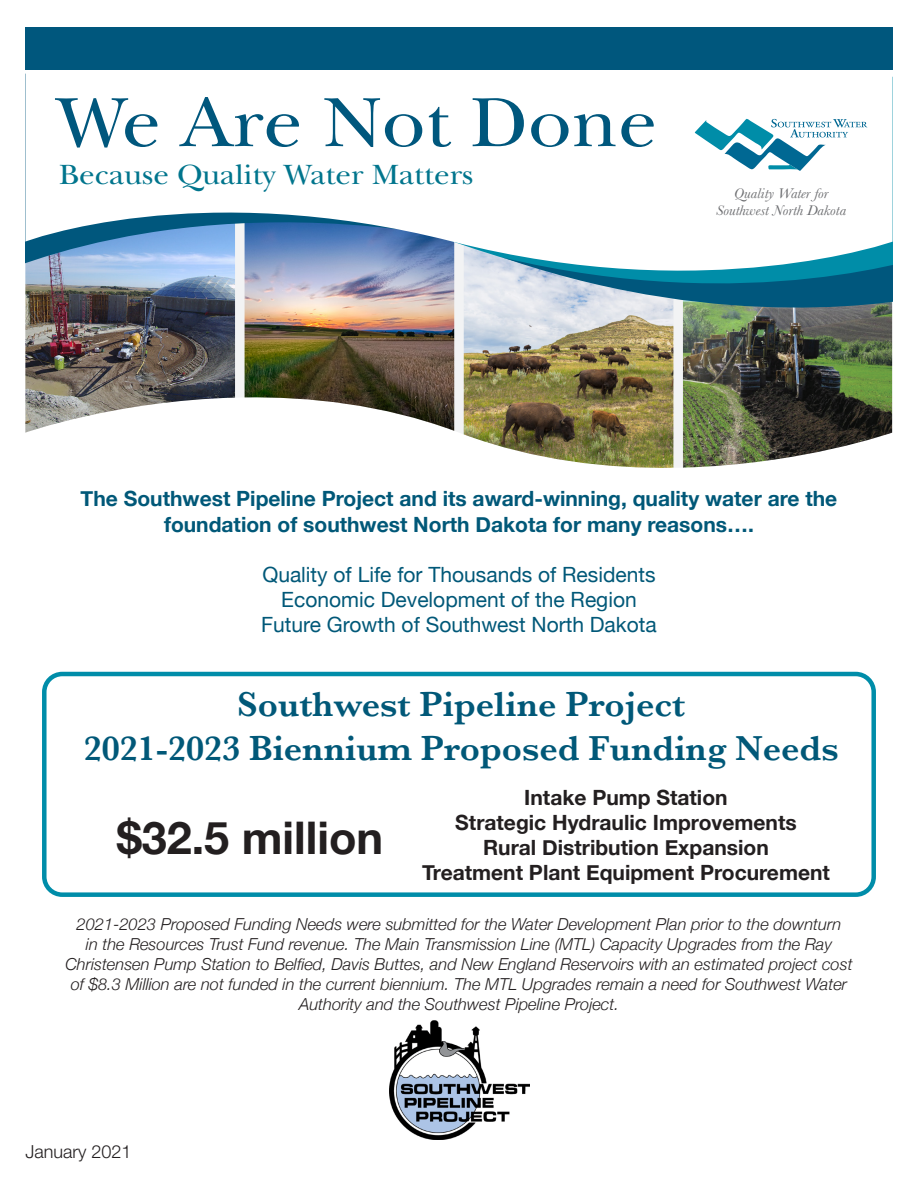
<style>
.page{position:relative;width:918px;height:1188px;background:#fff}
.page>*{position:absolute;margin:0;border:0;box-sizing:border-box;transform-origin:0 0}
.t1{font:72.6px "New Baskerville";color:#00577d;scale:1.07 1}
.t2{font:700 45px "Helvetica Neue";color:#231f20}
.t3{font:600 36px "Baskerville";color:#015878}
.t4{font:29.1px "New Baskerville";color:#00758d;scale:1.07 1}
.t5{font:700 21px/25.2px "Helvetica Neue";color:#015878;text-align:center}
.t6{font:700 21px "Helvetica Neue";color:#231f20}
.t7{font:21px "Helvetica Neue";color:#015878}
.t8{font:300 18px "Helvetica Neue LT Std";color:#231f20}
.t9{font:italic 300 16.5px/19.8px "Helvetica Neue";color:#231f20;text-align:center}
.t10{font:italic 14.55px/17.4px "Baskerville";color:#6c6d70;text-align:center;scale:1.07 1}
</style>
<div class="page">
<svg style="left:235px;top:320px;width:448px;height:148px"></svg>
<img style="left:25px;top:307px;width:210px;height:126px">
<img style="left:245px;top:320px;width:209px;height:111px">
<img style="left:464px;top:320px;width:209px;height:148px">
<img style="left:683px;top:320px;width:209px;height:148px">
<img style="left:39px;top:307px;width:463px;height:13px">
<img style="left:502px;top:307px;width:390px;height:13px">
<svg style="left:25px;top:73px;width:868px;height:234px"></svg>
<svg style="left:695px;top:119px;width:172px;height:53px"></svg>
<div style="left:25px;top:27px;width:868px;height:43px;background:#00577d"></div>
<img style="left:390px;top:1020px;width:140px;height:120px">
<div style="left:42px;top:672px;width:834px;height:225px;border:4px solid #008da9;border-radius:18px"></div>
<p class="t1" style="left:57px;top:80px;width:563px">We Are Not Done</p>
<p class="t4" style="left:59px;top:158px;width:388px">Because Quality Water Matters</p>
<p class="t10" style="left:716px;top:185px;width:123px">Quality Water for<br>Southwest North Dakota</p>
<p class="t5" style="left:81px;top:487px;width:758px">The Southwest Pipeline Project and its award-winning, quality water are the foundation of southwest North Dakota for many reasons….</p>
<p class="t7" style="left:262px;top:559px;width:395px">Quality of Life for Thousands of Residents</p>
<p class="t7" style="left:281px;top:585px;width:357px">Economic Development of the Region</p>
<p class="t7" style="left:261px;top:610px;width:397px">Future Growth of Southwest North Dakota</p>
<p class="t3" style="left:237px;top:679px;width:450px">Southwest Pipeline Project</p>
<p class="t3" style="left:84px;top:723px;width:756px">2021-2023 Biennium Proposed Funding Needs</p>
<p class="t2" style="left:117px;top:803px;width:268px">$32.5 million</p>
<p class="t6" style="left:524px;top:781px;width:205px">Intake Pump Station</p>
<p class="t6" style="left:455px;top:806px;width:343px">Strategic Hydraulic Improvements</p>
<p class="t6" style="left:483px;top:831px;width:287px">Rural Distribution Expansion</p>
<p class="t6" style="left:422px;top:856px;width:409px">Treatment Plant Equipment Procurement</p>
<p class="t9" style="left:65px;top:914px;width:789px">2021-2023 Proposed Funding Needs were submitted for the Water Development Plan prior to the downturn<br>in the Resources Trust Fund revenue. The Main Transmission Line (MTL) Capacity Upgrades from the Ray Christensen Pump Station to Belfied, Davis Buttes, and New England Reservoirs with an estimated project cost of $8.3 Million are not funded in the current biennium. The MTL Upgrades remain a need for Southwest Water Authority and the Southwest Pipeline Project.</p>
<p class="t8" style="left:25px;top:1141px;width:108px">January 2021</p>
</div>
